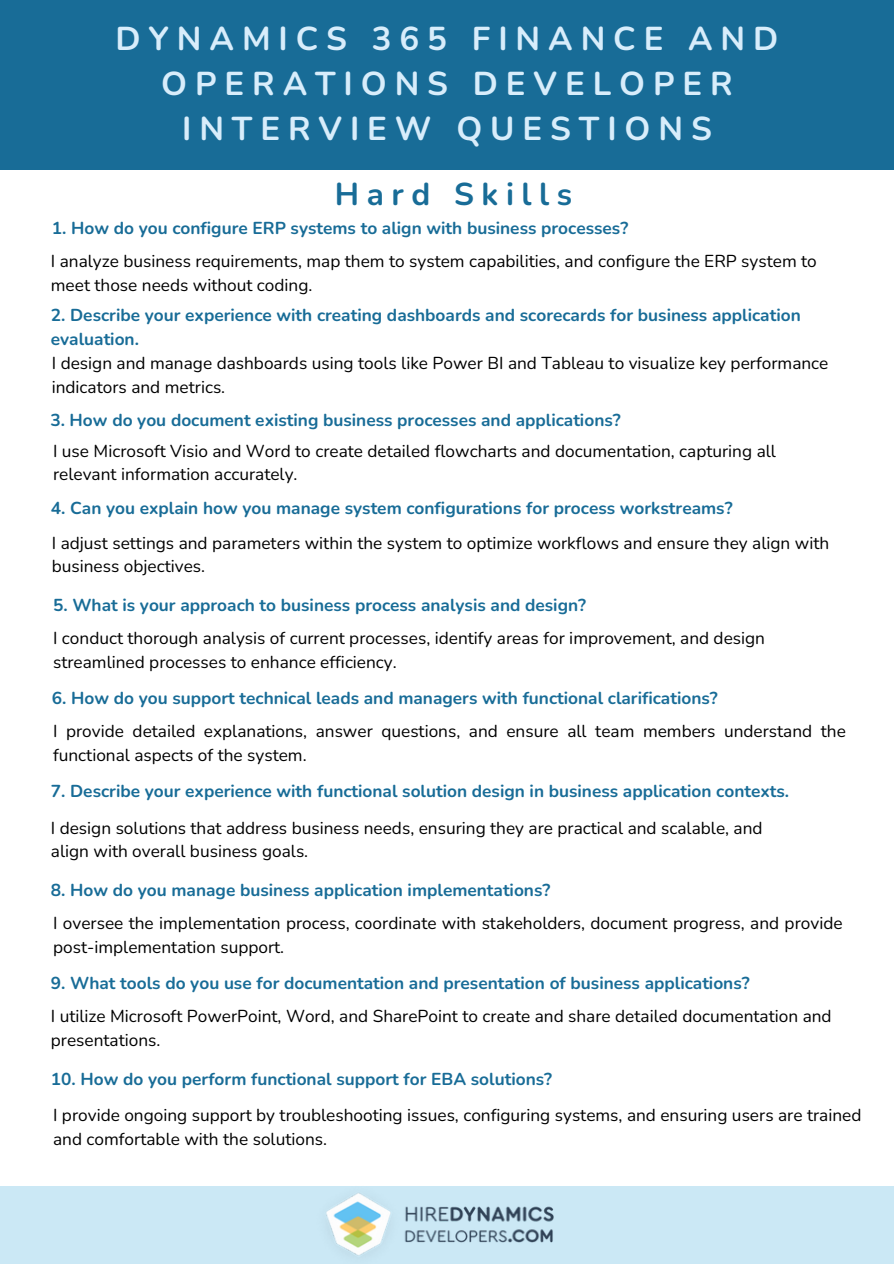
<style>
.page{position:relative;width:894px;height:1264px;background:#fff}
.page>*{position:absolute;margin:0;border:0;box-sizing:border-box;transform-origin:0 0}
.t1{font:700 33px/45px "Nunito";letter-spacing:.24em;color:#d8edfb;text-align:center}
.t2{font:700 31.5px "Nunito";letter-spacing:.24em;color:#186c97}
.t3{font:17.25px/23.7px "Nunito";color:#000}
.t4{font:700 17.25px/23.7px "Nunito";color:#186c97}
</style>
<div class="page">
<div style="left:0;top:0;width:893px;height:169px;background:#186c97"></div>
<div style="left:0;top:1186px;width:893px;height:77px;background:#cbe8f5"></div>
<img style="left:326px;top:1193px;width:227px;height:63px">
<h2 class="t1" style="left:115px;top:17px;width:664px">DYNAMICS 365 FINANCE AND<br>OPERATIONS DEVELOPER<br>INTERVIEW QUESTIONS</h2>
<h3 class="t2" style="left:335px;top:173px;width:239px">Hard Skills</h3>
<h3 class="t4" style="left:52px;top:217px;width:578px">1. How do you configure ERP systems to align with business processes?</h3>
<p class="t3" style="left:51px;top:250px;width:767px">I analyze business requirements, map them to system capabilities, and configure the ERP system to meet those needs without coding.</p>
<h3 class="t4" style="left:51px;top:304px;width:751px">2. Describe your experience with creating dashboards and scorecards for business application evaluation.</h3>
<p class="t3" style="left:52px;top:351px;width:778px">I design and manage dashboards using tools like Power BI and Tableau to visualize key performance indicators and metrics.</p>
<h3 class="t4" style="left:50px;top:408px;width:571px">3. How do you document existing business processes and applications?</h3>
<p class="t3" style="left:53px;top:439px;width:724px">I use Microsoft Visio and Word to create detailed flowcharts and documentation, capturing all relevant information accurately.</p>
<h3 class="t4" style="left:51px;top:497px;width:683px">4. Can you explain how you manage system configurations for process workstreams?</h3>
<p class="t3" style="left:52px;top:531px;width:778px">I adjust settings and parameters within the system to optimize workflows and ensure they align with business objectives.</p>
<h3 class="t4" style="left:53px;top:593px;width:534px">5. What is your approach to business process analysis and design?</h3>
<p class="t3" style="left:53px;top:626px;width:713px">I conduct thorough analysis of current processes, identify areas for improvement, and design streamlined processes to enhance efficiency.</p>
<h3 class="t4" style="left:52px;top:686px;width:667px">6. How do you support technical leads and managers with functional clarifications?</h3>
<p class="t3" style="left:53px;top:719px;width:794px">I provide detailed explanations, answer questions, and ensure all team members understand the functional aspects of the system.</p>
<h3 class="t4" style="left:51px;top:779px;width:739px">7. Describe your experience with functional solution design in business application contexts.</h3>
<p class="t3" style="left:51px;top:816px;width:713px">I design solutions that address business needs, ensuring they are practical and scalable, and align with overall business goals.</p>
<h3 class="t4" style="left:51px;top:878px;width:501px">8. How do you manage business application implementations?</h3>
<p class="t3" style="left:53px;top:911px;width:790px">I oversee the implementation process, coordinate with stakeholders, document progress, and provide post-implementation support.</p>
<h3 class="t4" style="left:51px;top:971px;width:700px">9. What tools do you use for documentation and presentation of business applications?</h3>
<p class="t3" style="left:51px;top:1004px;width:782px">I utilize Microsoft PowerPoint, Word, and SharePoint to create and share detailed documentation and presentations.</p>
<p class="t4" style="left:51px;top:1067px;width:502px">10. How do you perform functional support for EBA solutions?</p>
<p class="t3" style="left:53px;top:1103px;width:809px">I provide ongoing support by troubleshooting issues, configuring systems, and ensuring users are trained and comfortable with the solutions.</p>
</div>
